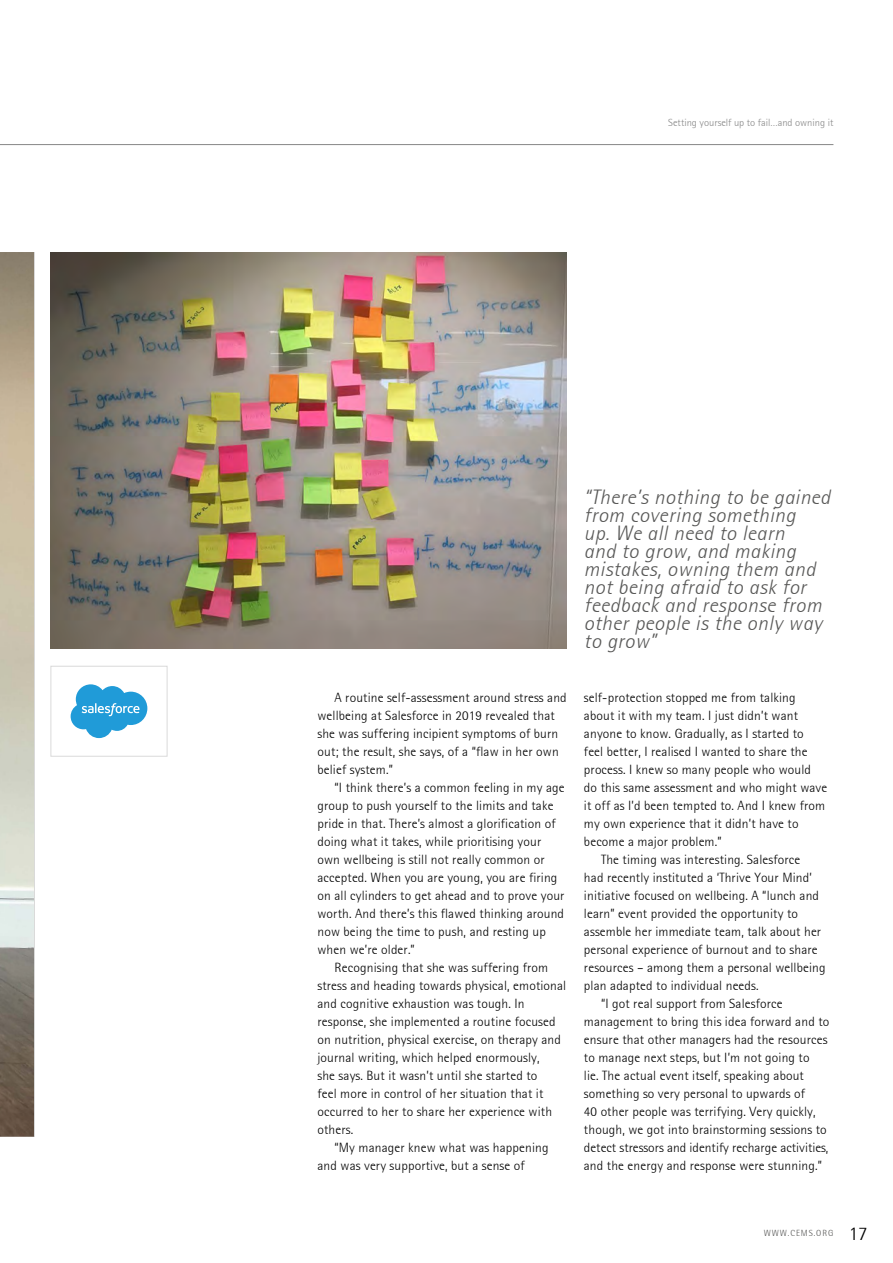
<style>
.page{position:relative;width:893px;height:1263px;background:#fff}
.page>*{position:absolute;margin:0;border:0;box-sizing:border-box;transform-origin:0 0}
.t1{font:italic 300 21px/18px "Rotis Semi Sans";letter-spacing:.02em;color:#575756}
.t2{font:300 13.5px/18px "Rotis Semi Sans";letter-spacing:.01em;color:#000}
.t3{font:300 10.5px "Rotis Semi Sans";color:#878787}
.t4{font:300 9px "Rotis Semi Sans";letter-spacing:.1em;color:#575756}
.s1{font-size:19.5px;color:#000}
</style>
<div class="page">
<hr style="left:0;top:144px;width:833px;height:1px;background:#878787">
<svg style="left:71px;top:684px;width:76px;height:54px"></svg>
<div style="left:51px;top:666px;width:116px;height:90px;border:1px solid #dadada"></div>
<img style="left:0;top:252px;width:34px;height:885px">
<img style="left:51px;top:252px;width:516px;height:396px">
<p class="t3" style="left:668px;top:116px;width:167px">Setting yourself up to fail…and owning it</p>
<p class="t2" style="left:317px;top:688px;width:251px;text-indent:17px">A routine self-assessment around stress and wellbeing at Salesforce in 2019 revealed that she was suffering incipient symptoms of burn out; the result, she says, of a “flaw in her own belief system.”</p>
<p class="t2" style="left:317px;top:778px;width:249px;text-indent:17px">“I think there’s a common feeling in my age group to push yourself to the limits and take pride in that. There’s almost a glorification of doing what it takes, while prioritising your own wellbeing is still not really common or accepted. When you are young, you are firing on all cylinders to get ahead and to prove your worth. And there’s this flawed thinking around now being the time to push, and resting up when we’re older.”</p>
<p class="t2" style="left:317px;top:958px;width:250px;text-indent:17px">Recognising that she was suffering from stress and heading towards physical, emotional and cognitive exhaustion was tough. In response, she implemented a routine focused on nutrition, physical exercise, on therapy and journal writing, which helped enormously,<br>she says. But it wasn’t until she started to<br>feel more in control of her situation that it occurred to her to share her experience with others.</p>
<p class="t2" style="left:317px;top:1138px;width:233px;text-indent:17px">“My manager knew what was happening and was very supportive, but a sense of</p>
<h1 class="t1" style="left:584px;top:488px;width:248px">“There’s nothing to be gained from covering something<br>up. We all need to learn<br>and to grow, and making mistakes, owning them and not being afraid to ask for feedback and response from other people is the only way to grow”</h1>
<p class="t2" style="left:584px;top:688px;width:213px">self-protection stopped me from talking</p>
<p class="t2" style="left:584px;top:706px;width:216px">about it with my team. I just didn’t want</p>
<p class="t2" style="left:584px;top:724px;width:221px">anyone to know. Gradually, as I started to</p>
<p class="t2" style="left:584px;top:742px;width:225px">feel better, I realised I wanted to share the</p>
<p class="t2" style="left:584px;top:760px;width:228px">process. I knew so many people who would</p>
<p class="t2" style="left:584px;top:778px;width:245px">do this same assessment and who might wave</p>
<p class="t2" style="left:584px;top:796px;width:243px">it off as I’d been tempted to. And I knew from</p>
<p class="t2" style="left:584px;top:814px;width:216px">my own experience that it didn’t have to</p>
<p class="t2" style="left:584px;top:832px;width:139px">become a major problem.”</p>
<p class="t2" style="left:601px;top:850px;width:201px">The timing was interesting. Salesforce</p>
<p class="t2" style="left:584px;top:868px;width:229px">had recently instituted a ‘Thrive Your Mind’</p>
<p class="t2" style="left:584px;top:886px;width:237px">initiative focused on wellbeing. A “lunch and</p>
<p class="t2" style="left:584px;top:904px;width:216px">learn” event provided the opportunity to</p>
<p class="t2" style="left:584px;top:922px;width:239px">assemble her immediate team, talk about her</p>
<p class="t2" style="left:584px;top:940px;width:235px">personal experience of burnout and to share</p>
<p class="t2" style="left:584px;top:958px;width:243px">resources – among them a personal wellbeing</p>
<p class="t2" style="left:584px;top:976px;width:176px">plan adapted to individual needs.</p>
<p class="t2" style="left:601px;top:994px;width:183px">“I got real support from Salesforce</p>
<p class="t2" style="left:584px;top:1012px;width:247px">management to bring this idea forward and to</p>
<p class="t2" style="left:584px;top:1030px;width:245px">ensure that other managers had the resources</p>
<p class="t2" style="left:584px;top:1048px;width:227px">to manage next steps, but I’m not going to</p>
<p class="t2" style="left:584px;top:1066px;width:221px">lie. The actual event itself, speaking about</p>
<p class="t2" style="left:584px;top:1084px;width:223px">something so very personal to upwards of</p>
<p class="t2" style="left:584px;top:1102px;width:233px">40 other people was terrifying. Very quickly,</p>
<p class="t2" style="left:584px;top:1120px;width:244px">though, we got into brainstorming sessions to</p>
<p class="t2" style="left:584px;top:1138px;width:246px">detect stressors and identify recharge activities,</p>
<p class="t2" style="left:584px;top:1156px;width:239px">and the energy and response were stunning.”</p>
<p class="t4" style="left:764px;top:1228px;width:105px">WWW.CEMS.ORG <span class="s1">17</span></p>
</div>
